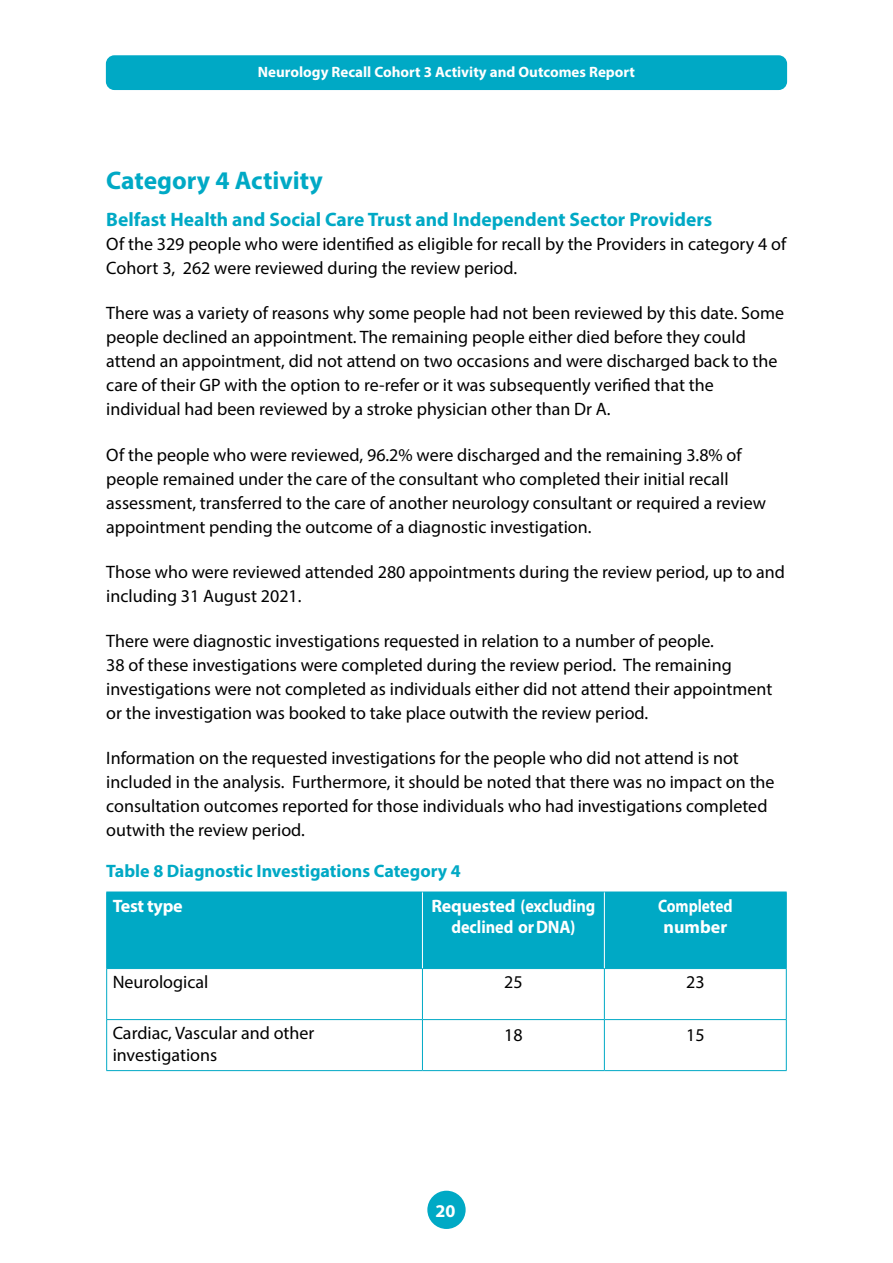
<style>
.page{position:relative;width:893px;height:1263px;background:#fff}
.page>*{position:absolute;margin:0;border:0;box-sizing:border-box;transform-origin:0 0}
.H3_-_Subhead_16_poin{font:700 25.5px "Myriad Pro";color:#00a9c5}
.H2_-_Subhead{font:700 19.5px "Myriad Pro";color:#00a9c5}
.P_-_Bodytext{font:18px/24px "Myriad Pro";color:#000}
.P_-_Bodytext-2{font:700 18px/21.6px "Myriad Pro";letter-spacing:-.005em;color:#fff;text-align:center}
.P_-_Figure_and_table{font:700 18px "Myriad Pro";color:#00a9c5}
.P_-_Bodytext-3{font:700 18px/21.6px "Myriad Pro";letter-spacing:-.005em;color:#fff;scale:.85 1}
.t1{font:700 15px "Myriad Pro";color:#fff}
</style>
<div class="page">
<div style="left:106px;top:55px;width:681px;height:35px;background:#00a9c5;border-radius:9px"></div>
<div style="left:427px;top:1191px;width:39px;height:38px;background:#00a9c5;border-radius:50%"></div>
<div style="left:107px;top:893px;width:679px;height:75px;background:#00a9c5"></div>
<hr style="left:106px;top:892px;width:316px;height:1px;background:#00a9c5">
<hr style="left:106px;top:892px;width:1px;height:76px;background:#00a9c5">
<hr style="left:422px;top:892px;width:182px;height:1px;background:#00a9c5">
<hr style="left:604px;top:892px;width:183px;height:1px;background:#00a9c5">
<hr style="left:786px;top:892px;width:1px;height:76px;background:#00a9c5">
<hr style="left:106px;top:968px;width:316px;height:1px;background:#00a9c5">
<hr style="left:106px;top:969px;width:1px;height:50px;background:#00a9c5">
<hr style="left:422px;top:968px;width:182px;height:1px;background:#00a9c5">
<hr style="left:422px;top:969px;width:1px;height:50px;background:#00a9c5">
<hr style="left:604px;top:968px;width:183px;height:1px;background:#00a9c5">
<hr style="left:604px;top:969px;width:1px;height:50px;background:#00a9c5">
<hr style="left:786px;top:969px;width:1px;height:50px;background:#00a9c5">
<hr style="left:106px;top:1019px;width:316px;height:1px;background:#00a9c5">
<hr style="left:106px;top:1020px;width:1px;height:50px;background:#00a9c5">
<hr style="left:422px;top:1019px;width:182px;height:1px;background:#00a9c5">
<hr style="left:422px;top:1020px;width:1px;height:50px;background:#00a9c5">
<hr style="left:604px;top:1019px;width:183px;height:1px;background:#00a9c5">
<hr style="left:604px;top:1020px;width:1px;height:50px;background:#00a9c5">
<hr style="left:786px;top:1020px;width:1px;height:50px;background:#00a9c5">
<hr style="left:106px;top:1070px;width:316px;height:1px;background:#00a9c5">
<hr style="left:422px;top:1070px;width:182px;height:1px;background:#00a9c5">
<hr style="left:604px;top:1070px;width:183px;height:1px;background:#00a9c5">
<hr style="left:422px;top:892px;width:1px;height:76px;background:#fff">
<hr style="left:604px;top:892px;width:1px;height:76px;background:#fff">
<p class="t1" style="left:258px;top:62px;width:379px">Neurology Recall Cohort 3 Activity and Outcomes Report</p>
<h3 class="H3_-_Subhead_16_poin" style="left:106px;top:164px;width:218px">Category 4 Activity</h3>
<h2 class="H2_-_Subhead" style="left:106px;top:207px;width:607px">Belfast Health and Social Care Trust and Independent Sector Providers</h2>
<p class="P_-_Bodytext" style="left:106px;top:232px;width:682px">Of the 329 people who were identified as eligible for recall by the Providers in category 4 of<br>Cohort 3, 262 were reviewed during the review period.</p>
<p class="P_-_Bodytext" style="left:106px;top:301px;width:679px">There was a variety of reasons why some people had not been reviewed by this date. Some people declined an appointment. The remaining people either died before they could attend an appointment, did not attend on two occasions and were discharged back to the care of their GP with the option to re-refer or it was subsequently verified that the individual had been reviewed by a stroke physician other than Dr A.</p>
<p class="P_-_Bodytext" style="left:106px;top:442px;width:661px">Of the people who were reviewed, 96.2% were discharged and the remaining 3.8% of people remained under the care of the consultant who completed their initial recall assessment, transferred to the care of another neurology consultant or required a review appointment pending the outcome of a diagnostic investigation.</p>
<p class="P_-_Bodytext" style="left:106px;top:559px;width:680px">Those who were reviewed attended 280 appointments during the review period, up to and including 31 August 2021.</p>
<p class="P_-_Bodytext" style="left:106px;top:629px;width:668px">There were diagnostic investigations requested in relation to a number of people.<br>38 of these investigations were completed during the review period. The remaining investigations were not completed as individuals either did not attend their appointment or the investigation was booked to take place outwith the review period.</p>
<p class="P_-_Bodytext" style="left:106px;top:746px;width:670px">Information on the requested investigations for the people who did not attend is not included in the analysis. Furthermore, it should be noted that there was no impact on the consultation outcomes reported for those individuals who had investigations completed outwith the review period.</p>
<p class="P_-_Figure_and_table" style="left:106px;top:859px;width:356px">Table 8 Diagnostic Investigations Category 4</p>
<p class="P_-_Bodytext-2" style="left:113px;top:894px;width:72px">Test type</p>
<p class="P_-_Bodytext-2" style="left:431px;top:894px;width:166px">Requested (excluding declined or DNA)</p>
<p class="P_-_Bodytext-3" style="left:658px;top:894px;width:89px">Completed number</p>
<p class="P_-_Bodytext" style="left:113px;top:970px;width:97px">Neurological</p>
<p class="P_-_Bodytext" style="left:504px;top:970px;width:20px">25</p>
<p class="P_-_Bodytext" style="left:686px;top:970px;width:20px">23</p>
<p class="P_-_Bodytext" style="left:113px;top:1022px;width:203px;line-height:21.6px">Cardiac, Vascular and other investigations</p>
<p class="P_-_Bodytext" style="left:504px;top:1023px;width:20px">18</p>
<p class="P_-_Bodytext" style="left:686px;top:1023px;width:20px">15</p>
<p class="P_-_Bodytext-2" style="left:435px;top:1199px;width:21px">20</p>
</div>
